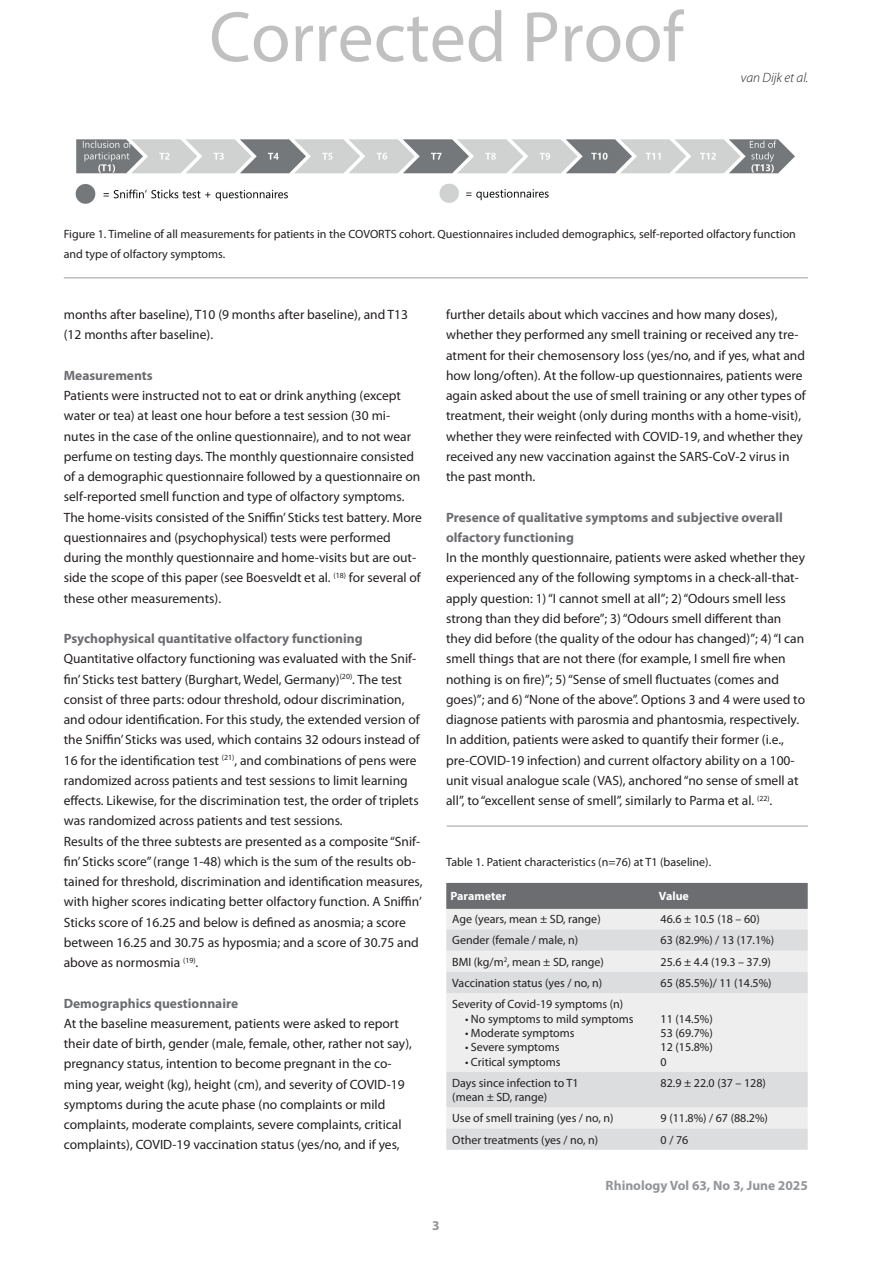
<style>
.page{position:relative;width:893px;height:1263px;background:#fff}
.page>*{position:absolute;margin:0;border:0;box-sizing:border-box;transform-origin:0 0}
.t1{font:72px "Myriad Pro";color:rgb(0 0 0/.25)}
.Kopje{font:13.5px/20.2px "Myriad Pro";color:#231f20}
.Kopje-2{font:700 13.5px/20.2px "Myriad Pro";color:#6c6d70}
.t2{font:700 13.5px "Myriad Pro";color:#939598}
.t3{font:italic 300 13.5px "Myriad Pro";color:#231f20}
.bijschrift{font:12px/20.2px "Myriad Pro";color:#231f20}
.Tabel_Header{font:700 12px "Myriad Pro";color:#fff}
</style>
<div class="page">
<hr style="left:64px;top:277px;width:744px;height:2px;background:#bcbdc0">
<img style="left:75px;top:139px;width:720px;height:65px">
<hr style="left:447px;top:825px;width:361px;height:2px;background:#bcbdc0">
<div style="left:446px;top:883px;width:362px;height:26px;background:#6c6d70"></div>
<div style="left:446px;top:909px;width:362px;height:20px;background:#eeeeef"></div>
<svg style="left:446px;top:929px;width:362px;height:221px;background:#e6e6e7"></svg>
<h1 class="t1" style="left:209px;top:-7px;width:476px">Corrected Proof</h1>
<p class="t3" style="left:741px;top:70px;width:69px">van Dijk et al.</p>
<p class="bijschrift" style="left:64px;top:224px;width:734px">Figure 1. Timeline of all measurements for patients in the COVORTS cohort. Questionnaires included demographics, self-reported olfactory function and type of olfactory symptoms.</p>
<p class="Kopje" style="left:64px;top:305px;width:346px">months after baseline), T10 (9 months after baseline), and T13 (12 months after baseline).</p>
<p class="Kopje-2" style="left:64px;top:365px;width:90px">Measurements</p>
<p class="Kopje" style="left:64px;top:386px;width:360px">Patients were instructed not to eat or drink anything (except water or tea) at least one hour before a test session (30 mi&shy;nutes in the case of the online questionnaire), and to not wear perfume on testing days. The monthly questionnaire consisted of a demographic questionnaire followed by a questionnaire on self-reported smell function and type of olfactory symptoms.<br>The home-visits consisted of the Sniffin’ Sticks test battery. More questionnaires and (psychophysical) tests were performed during the monthly questionnaire and home-visits but are out&shy;side the scope of this paper (see Boesveldt et al. <sup>(18)</sup> for several of these other measurements).</p>
<p class="Kopje-2" style="left:64px;top:629px;width:300px">Psychophysical quantitative olfactory functioning</p>
<p class="Kopje" style="left:64px;top:649px;width:357px">Quantitative olfactory functioning was evaluated with the Snif&shy;fin’ Sticks test battery (Burghart, Wedel, Germany)<sup>(20)</sup>. The test consist of three parts: odour threshold, odour discrimination, and odour identification. For this study, the extended version of the Sniffin’ Sticks was used, which contains 32 odours instead of 16 for the identification test <sup>(21)</sup>, and combinations of pens were randomized across patients and test sessions to limit learning effects. Likewise, for the discrimination test, the order of triplets was randomized across patients and test sessions.</p>
<p class="Kopje" style="left:64px;top:831px;width:360px">Results of the three subtests are presented as a composite “Snif&shy;fin’ Sticks score” (range 1-48) which is the sum of the results ob&shy;tained for threshold, discrimination and identification measures, with higher scores indicating better olfactory function. A Sniffin’ Sticks score of 16.25 and below is defined as anosmia; a score between 16.25 and 30.75 as hyposmia; and a score of 30.75 and above as normosmia <sup>(19)</sup>.</p>
<p class="Kopje-2" style="left:64px;top:993px;width:176px">Demographics questionnaire</p>
<p class="Kopje" style="left:64px;top:1013px;width:350px">At the baseline measurement, patients were asked to report their date of birth, gender (male, female, other, rather not say), pregnancy status, intention to become pregnant in the co&shy;ming year, weight (kg), height (cm), and severity of COVID-19 symptoms during the acute phase (no complaints or mild complaints, moderate complaints, severe complaints, critical complaints), COVID-19 vaccination status (yes/no, and if yes,</p>
<p class="Kopje" style="left:446px;top:305px;width:361px">further details about which vaccines and how many doses), whether they performed any smell training or received any tre&shy;atment for their chemosensory loss (yes/no, and if yes, what and how long/often). At the follow-up questionnaires, patients were again asked about the use of smell training or any other types of treatment, their weight (only during months with a home-visit), whether they were reinfected with COVID-19, and whether they received any new vaccination against the SARS-CoV-2 virus in the past month.</p>
<p class="Kopje-2" style="left:446px;top:507px;width:338px">Presence of qualitative symptoms and subjective overall olfactory functioning</p>
<p class="Kopje" style="left:446px;top:548px;width:361px">In the monthly questionnaire, patients were asked whether they experienced any of the following symptoms in a check-all-that&shy;apply question: 1) “I cannot smell at all”; 2) “Odours smell less strong than they did before”; 3) “Odours smell different than they did before (the quality of the odour has changed)”; 4) “I can smell things that are not there (for example, I smell fire when nothing is on fire)”; 5) “Sense of smell fluctuates (comes and goes)”; and 6) “None of the above”. Options 3 and 4 were used to diagnose patients with parosmia and phantosmia, respectively.<br>In addition, patients were asked to quantify their former (i.e., pre-COVID-19 infection) and current olfactory ability on a 100- unit visual analogue scale (VAS), anchored “no sense of smell at all”, to “excellent sense of smell”, similarly to Parma et al. <sup>(22)</sup>.</p>
<p class="bijschrift" style="left:446px;top:852px;width:266px">Table 1. Patient characteristics (n=76) at T1 (baseline).</p>
<p class="Tabel_Header" style="left:450px;top:890px;width:57px">Parameter</p>
<p class="Tabel_Header" style="left:659px;top:890px;width:32px">Value</p>
<p class="bijschrift" style="left:452px;top:909px;width:150px">Age (years, mean ± SD, range)</p>
<p class="bijschrift" style="left:661px;top:909px;width:101px">46.6 ± 10.5 (18 – 60)</p>
<p class="bijschrift" style="left:452px;top:930px;width:127px">Gender (female / male, n)</p>
<p class="bijschrift" style="left:661px;top:930px;width:115px">63 (82.9%) / 13 (17.1%)</p>
<p class="bijschrift" style="left:452px;top:952px;width:153px">BMI (kg/m<sup>2</sup>, mean ± SD, range)</p>
<p class="bijschrift" style="left:661px;top:952px;width:112px">25.6 ± 4.4 (19.3 – 37.9)</p>
<p class="bijschrift" style="left:452px;top:973px;width:151px">Vaccination status (yes / no, n)</p>
<p class="bijschrift" style="left:661px;top:973px;width:112px">65 (85.5%)/ 11 (14.5%)</p>
<p class="bijschrift" style="left:452px;top:994px;width:173px">Severity of Covid-19 symptoms (n)</p>
<p class="bijschrift" style="left:465px;top:1009px;width:170px">• No symptoms to mild symptoms</p>
<p class="bijschrift" style="left:465px;top:1023px;width:111px">• Moderate symptoms</p>
<p class="bijschrift" style="left:465px;top:1037px;width:96px">• Severe symptoms</p>
<p class="bijschrift" style="left:465px;top:1052px;width:97px">• Critical symptoms</p>
<p class="bijschrift" style="left:661px;top:1009px;width:54px">11 (14.5%)</p>
<p class="bijschrift" style="left:661px;top:1023px;width:54px">53 (69.7%)</p>
<p class="bijschrift" style="left:661px;top:1037px;width:54px">12 (15.8%)</p>
<p class="bijschrift" style="left:661px;top:1052px;width:8px">0</p>
<p class="bijschrift" style="left:452px;top:1073px;width:128px">Days since infection to T1</p>
<p class="bijschrift" style="left:452px;top:1087px;width:97px">(mean ± SD, range)</p>
<p class="bijschrift" style="left:661px;top:1073px;width:107px">82.9 ± 22.0 (37 – 128)</p>
<p class="bijschrift" style="left:452px;top:1108px;width:163px">Use of smell training (yes / no, n)</p>
<p class="bijschrift" style="left:661px;top:1108px;width:109px">9 (11.8%) / 67 (88.2%)</p>
<p class="bijschrift" style="left:452px;top:1129px;width:147px">Other treatments (yes / no, n)</p>
<p class="bijschrift" style="left:661px;top:1129px;width:29px">0 / 76</p>
<p class="t2" style="left:606px;top:1178px;width:204px">Rhinology Vol 63, No 3, June 2025</p>
<p class="t2" style="left:432px;top:1218px;width:9px">3</p>
</div>
